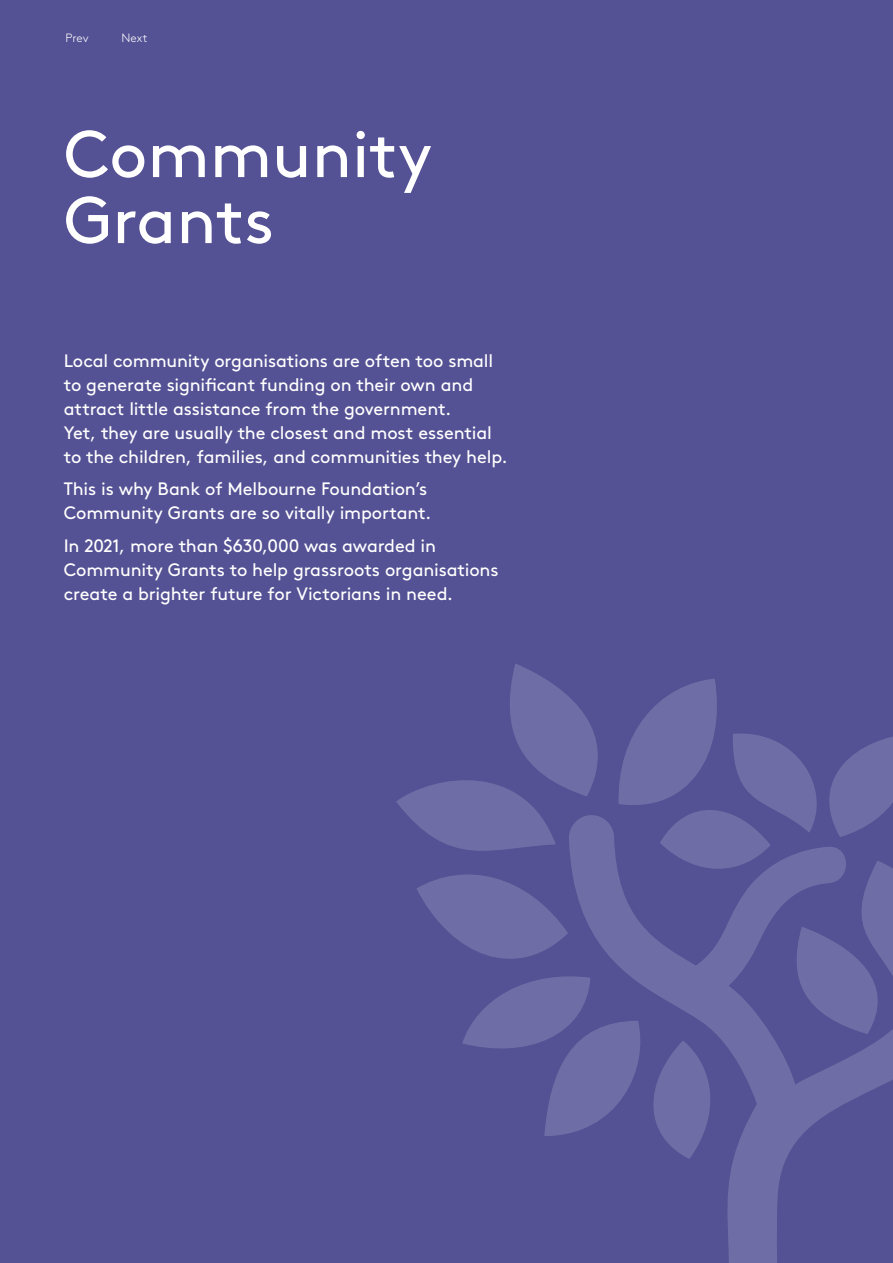
<style>
.page{position:relative;width:893px;height:1263px;background:#545194}
.page>*{position:absolute;margin:0;border:0;box-sizing:border-box;transform-origin:0 0}
.t1{font:66px/66px "Brown";color:#fff}
.t2{font:18px/24px "Brown";letter-spacing:-.01em;color:#fff}
.t3{font:300 12px "Brown";letter-spacing:.005em;color:#fff}
</style>
<div class="page">
<svg style="left:727px;top:1159px;width:59px;height:104px;fill:#6f6da5"></svg>
<svg style="left:396px;top:664px;width:497px;height:495px"></svg>
<p class="t3" style="left:66px;top:29px;width:25px">Prev</p>
<p class="t3" style="left:121px;top:29px;width:28px">Next</p>
<h1 class="t1" style="left:64px;top:116px;width:370px">Community<br>Grants</h1>
<p class="t2" style="left:64px;top:347px;width:445px">Local community organisations are often too small to generate significant funding on their own and attract little assistance from the government.<br>Yet, they are usually the closest and most essential to the children, families, and communities they help.</p>
<p class="t2" style="left:64px;top:476px;width:369px">This is why Bank of Melbourne Foundation’s<br>Community Grants are so vitally important.</p>
<p class="t2" style="left:64px;top:532px;width:436px">In 2021, more than $630,000 was awarded in<br>Community Grants to help grassroots organisations create a brighter future for Victorians in need.</p>
</div>
